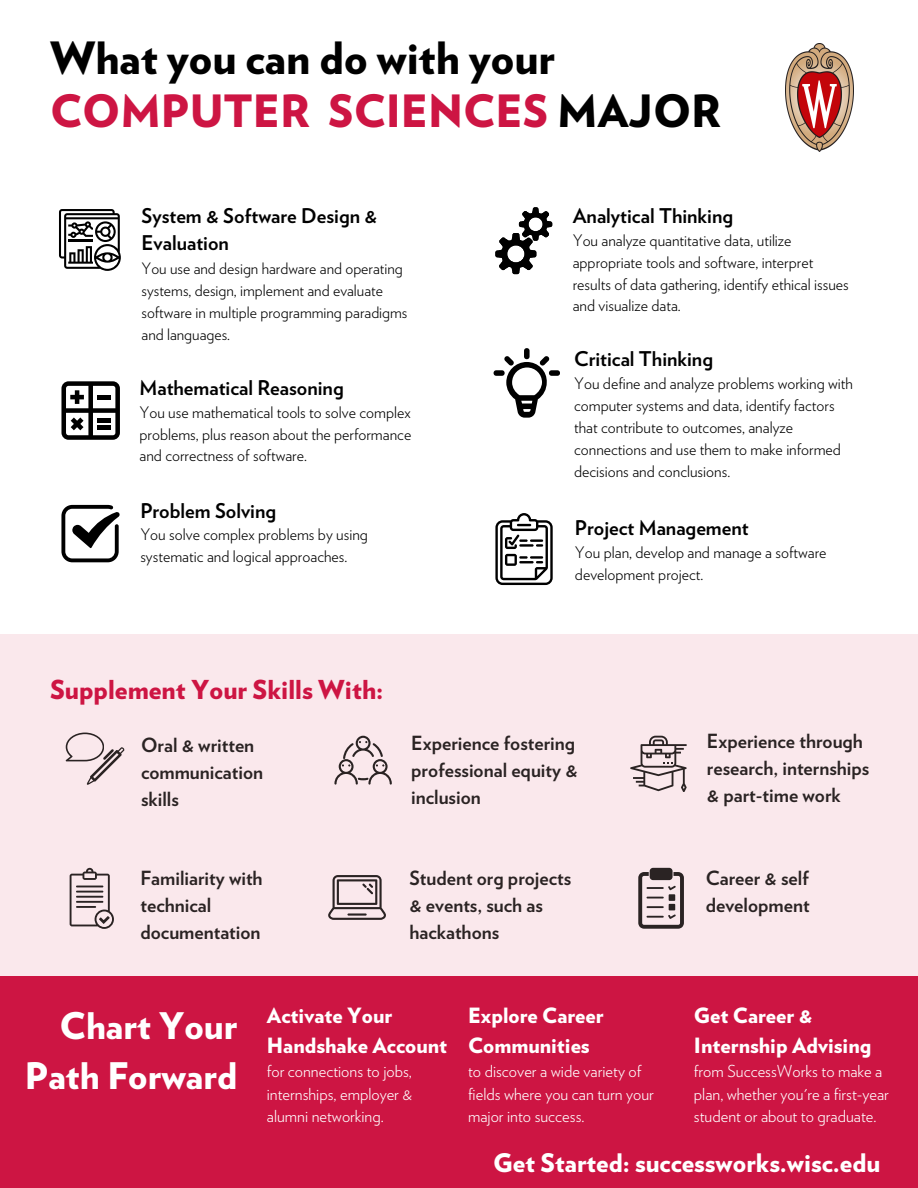
<style>
.page{position:relative;width:918px;height:1188px;background:#fff}
.page>*{position:absolute;margin:0;border:0;box-sizing:border-box;transform-origin:0 0}
.t1{font:900 44.4px/52.8px "Verlag";color:#000}
.t2{font:900 36.6px/50.7px "Verlag";color:#fff;text-align:right}
.t3{font:900 26.1px "Verlag";color:#cd1543}
.t4{font:900 25.5px "Verlag";color:#fff}
.t5{font:900 21px/29.2px "Verlag";color:#fff}
.t6{font:700 20.25px/27.6px "Verlag";color:#000}
.t7{font:700 19.5px/27px "Verlag";color:#2a2323}
.t8{font:300 16.5px/22.5px "Verlag";color:#fff}
.t9{font:300 15.9px/21.9px "Verlag";color:#000}
.t10{font:300 15.75px/21.9px "Verlag";color:#000}
.s1{color:#cd1543}
</style>
<div class="page">
<img style="left:785px;top:43px;width:69px;height:108px">
<div style="left:0;top:976px;width:918px;height:212px;background:#cd1543"></div>
<div style="left:0;top:634px;width:918px;height:342px;background:#fae8ec"></div>
<svg style="left:495px;top:513px;width:58px;height:72px"></svg>
<svg style="left:59px;top:209px;width:62px;height:62px"></svg>
<div style="left:524px;top:348px;width:6px;height:11px;background:#000;border-radius:3px"></div>
<svg style="left:504px;top:356px;width:46px;height:62px"></svg>
<div style="left:494px;top:370px;width:11px;height:6px;background:#000;border-radius:3px"></div>
<div style="left:549px;top:370px;width:11px;height:6px;background:#000;border-radius:3px"></div>
<svg style="left:495px;top:207px;width:57px;height:67px"></svg>
<svg style="left:61px;top:381px;width:59px;height:59px"></svg>
<hr style="left:98px;top:395px;width:13px;height:4px;background:#000">
<div style="left:98px;top:418px;width:13px;height:5px;background:#000"></div>
<div style="left:98px;top:425px;width:13px;height:5px;background:#000"></div>
<svg style="left:61px;top:505px;width:59px;height:57px"></svg>
<svg style="left:70px;top:868px;width:44px;height:61px"></svg>
<svg style="left:66px;top:733px;width:59px;height:52px"></svg>
<svg style="left:638px;top:868px;width:46px;height:61px"></svg>
<svg style="left:334px;top:736px;width:58px;height:48px"></svg>
<svg style="left:630px;top:736px;width:56px;height:56px"></svg>
<svg style="left:328px;top:875px;width:58px;height:45px"></svg>
<p class="t1" style="left:50px;top:32px;width:673px">What you can do with your<br><span class="s1">COMPUTER SCIENCES</span> MAJOR</p>
<p class="t6" style="left:142px;top:202px;width:237px">System &amp; Software Design &amp;<br>Evaluation</p>
<p class="t10" style="left:142px;top:258px;width:268px">You use and design hardware and operating systems, design, implement and evaluate software in multiple programming paradigms and languages.</p>
<p class="t6" style="left:139px;top:374px;width:206px">Mathematical Reasoning</p>
<p class="t9" style="left:139px;top:401px;width:273px;text-align:justify">You use mathematical tools to solve complex problems, plus reason about the performance and correctness of software.</p>
<p class="t6" style="left:140px;top:496px;width:137px">Problem Solving</p>
<p class="t9" style="left:140px;top:524px;width:229px">You solve complex problems by using systematic and logical approaches.</p>
<p class="t3" style="left:50px;top:674px;width:335px">Supplement Your Skills With:</p>
<p class="t6" style="left:573px;top:202px;width:162px">Analytical Thinking</p>
<p class="t9" style="left:573px;top:229px;width:278px">You analyze quantitative data, utilize appropriate tools and software, interpret results of data gathering, identify ethical issues and visualize data.</p>
<p class="t6" style="left:574px;top:345px;width:140px">Critical Thinking</p>
<p class="t9" style="left:574px;top:372px;width:280px">You define and analyze problems working with computer systems and data, identify factors that contribute to outcomes, analyze connections and use them to make informed decisions and conclusions.</p>
<p class="t6" style="left:575px;top:514px;width:175px">Project Management</p>
<p class="t9" style="left:575px;top:541px;width:253px">You plan, develop and manage a software development project.</p>
<p class="t7" style="left:141px;top:731px;width:124px">Oral &amp; written communication skills</p>
<h4 class="t7" style="left:140px;top:864px;width:124px">Familiarity with technical documentation</h4>
<p class="t7" style="left:411px;top:729px;width:168px">Experience fostering professional equity &amp; inclusion</p>
<p class="t7" style="left:707px;top:728px;width:164px">Experience through research, internships &amp; part-time work</p>
<h4 class="t7" style="left:409px;top:864px;width:163px">Student org projects &amp; events, such as hackathons</h4>
<p class="t7" style="left:706px;top:864px;width:105px">Career &amp; self development</p>
<p class="t2" style="left:25px;top:1000px;width:214px">Chart Your<br>Path Forward</p>
<p class="t5" style="left:267px;top:1001px;width:182px">Activate Your<br>Handshake Account</p>
<p class="t8" style="left:267px;top:1060px;width:147px;text-align:justify">for connections to jobs, internships, employer &amp; alumni networking.</p>
<p class="t5" style="left:468px;top:1001px;width:137px">Explore Career<br>Communities</p>
<h3 class="t8" style="left:468px;top:1060px;width:187px">to discover a wide variety of fields where you can turn your major into success.</h3>
<p class="t4" style="left:493px;top:1148px;width:389px">Get Started: successworks.wisc.edu</p>
<p class="t5" style="left:694px;top:1001px;width:120px">Get Career &amp;</p>
<p class="t5" style="left:694px;top:1030px;width:179px">Internship Advising</p>
<p class="t8" style="left:694px;top:1060px;width:196px">from SuccessWorks to make a plan, whether you're a first-year student or about to graduate.</p>
</div>
